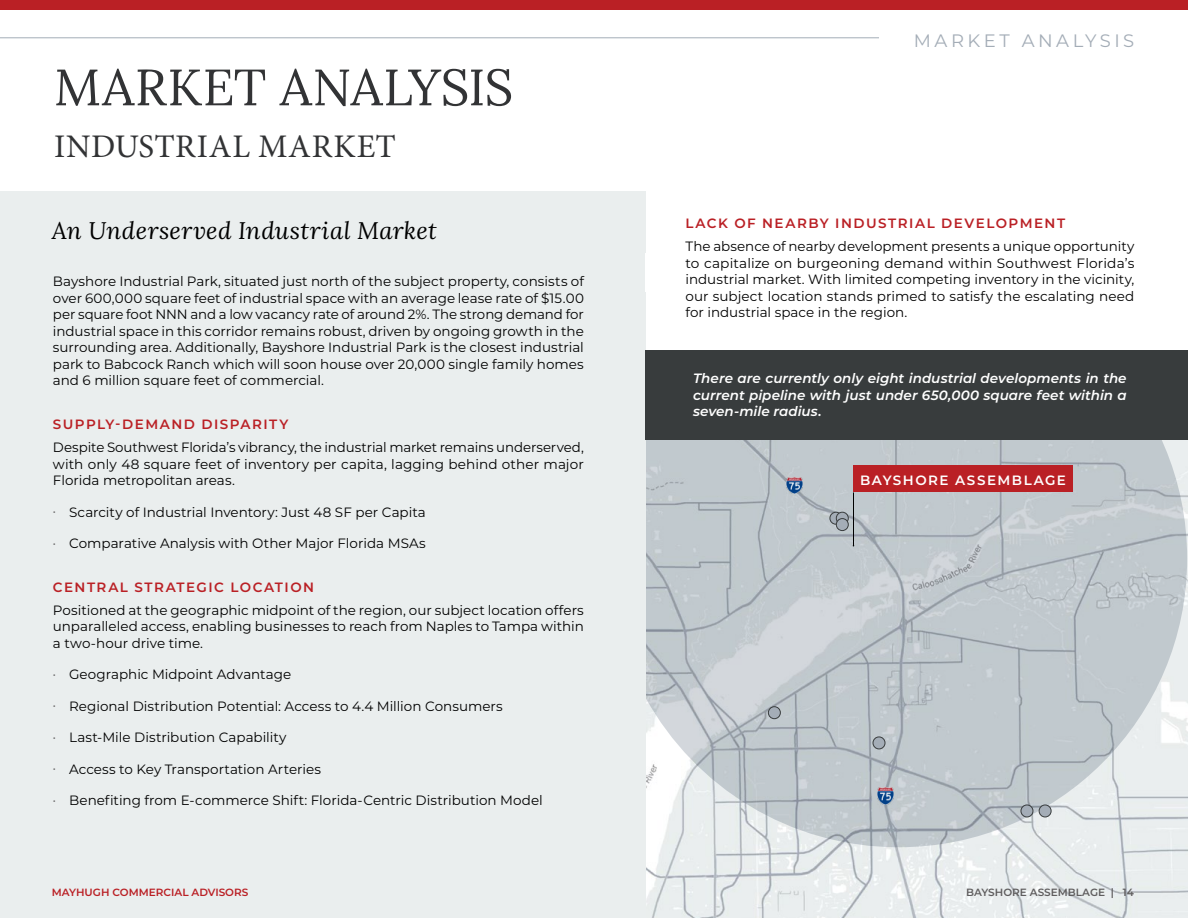
<style>
.page{position:relative;width:1188px;height:918px;background:#fff}
.page>*{position:absolute;margin:0;border:0;box-sizing:border-box;transform-origin:0 0}
.t1{font:51px "Lora";color:#323335}
.t2{font:33px "Minion Pro";letter-spacing:.02em;color:#323335}
.t3{font:italic 24px "Lora";letter-spacing:.015em;color:#000}
.t4{font:18px "Montserrat";letter-spacing:.19em;color:#a4adb7}
.t5{font:13.5px/16.5px "Montserrat";color:#000;text-align:justify}
.t6{font:italic 600 13.5px/16.5px "Montserrat";color:#fff;text-align:justify}
.t7{font:600 13.5px "Montserrat";letter-spacing:.11em;color:#ba2025}
.t8{font:600 13.5px "Montserrat";letter-spacing:.11em;color:#fff}
.t9{font:600 10.5px "Montserrat";color:#ba2025}
.t10{font:600 10.5px "Montserrat";color:#5f5d5e}
.s1{font-size:10.5px;color:#5f5d5e}
</style>
<div class="page">
<div style="left:0;top:191px;width:646px;height:727px;background:#eaeeee"></div>
<img style="left:646px;top:440px;width:542px;height:478px">
<svg style="left:645px;top:270px;width:542px;height:577px;fill:#c1c9ce"></svg>
<div style="left:768px;top:707px;width:12px;height:12px;background:#a4adb7;border-radius:50%"></div>
<div style="left:768px;top:706px;width:13px;height:13px;border:1px solid #383c3d;border-radius:50%"></div>
<div style="left:873px;top:737px;width:12px;height:12px;background:#a4adb7;border-radius:50%"></div>
<div style="left:873px;top:737px;width:12px;height:12px;border:1px solid #383c3d;border-radius:50%"></div>
<div style="left:1021px;top:805px;width:12px;height:12px;background:#a4adb7;border-radius:50%"></div>
<div style="left:1021px;top:805px;width:12px;height:12px;border:1px solid #383c3d;border-radius:50%"></div>
<div style="left:1039px;top:805px;width:12px;height:12px;background:#a4adb7;border-radius:50%"></div>
<div style="left:1039px;top:805px;width:13px;height:12px;border:1px solid #383c3d;border-radius:50%"></div>
<img style="left:786px;top:477px;width:17px;height:17px">
<img style="left:877px;top:788px;width:17px;height:17px">
<svg style="left:830px;top:512px;width:12px;height:12px"></svg>
<div style="left:830px;top:512px;width:12px;height:13px;border:1px solid #383c3d;border-radius:50%"></div>
<div style="left:836px;top:512px;width:12px;height:12px;background:#a4adb7;border-radius:50%"></div>
<div style="left:836px;top:512px;width:13px;height:13px;border:1px solid #383c3d;border-radius:50%"></div>
<div style="left:836px;top:519px;width:12px;height:12px;background:#a4adb7;border-radius:50%"></div>
<div style="left:836px;top:518px;width:13px;height:13px;border:1px solid #383c3d;border-radius:50%"></div>
<div style="left:646px;top:253px;width:542px;height:185px;background:#fff"></div>
<div style="left:592px;top:293px;width:54px;height:625px;background:#eaeeee"></div>
<div style="left:646px;top:350px;width:542px;height:90px;background:#383c3d"></div>
<div style="left:854px;top:465px;width:219px;height:27px;background:#ba2025"></div>
<hr style="left:853px;top:492px;width:1px;height:54px;background:#000">
<div style="left:0;top:0;width:1188px;height:10px;background:#ba2025"></div>
<hr style="left:0;top:37px;width:879px;height:1px;background:#a4adb7">
<h1 class="t1" style="left:54px;top:48px;width:461px">MARKET ANALYSIS</h1>
<h2 class="t2" style="left:54px;top:124px;width:343px">INDUSTRIAL MARKET</h2>
<h3 class="t4" style="left:914px;top:28px;width:222px">MARKET ANALYSIS</h3>
<h3 class="t3" style="left:52px;top:214px;width:387px">An Underserved Industrial Market</h3>
<p class="t7" style="left:686px;top:214px;width:381px">LACK OF NEARBY INDUSTRIAL DEVELOPMENT</p>
<p class="t5" style="left:686px;top:238px;width:450px">The absence of nearby development presents a unique opportunity to capitalize on burgeoning demand within Southwest Florida’s industrial market. With limited competing inventory in the vicinity, our subject location stands primed to satisfy the escalating need for industrial space in the region.</p>
<p class="t5" style="left:53px;top:273px;width:533px">Bayshore Industrial Park, situated just north of the subject property, consists of over 600,000 square feet of industrial space with an average lease rate of $15.00 per square foot NNN and a low vacancy rate of around 2%. The strong demand for industrial space in this corridor remains robust, driven by ongoing growth in the surrounding area. Additionally, Bayshore Industrial Park is the closest industrial park to Babcock Ranch which will soon house over 20,000 single family homes and 6 million square feet of commercial.</p>
<p class="t7" style="left:53px;top:414px;width:237px">SUPPLY-DEMAND DISPARITY</p>
<p class="t5" style="left:53px;top:439px;width:533px">Despite Southwest Florida’s vibrancy, the industrial market remains underserved, with only 48 square feet of inventory per capita, lagging behind other major Florida metropolitan areas.</p>
<p class="t5" style="left:53px;top:503px;width:374px"><span class="s1">•</span> Scarcity of Industrial Inventory: Just 48 SF per Capita</p>
<p class="t5" style="left:53px;top:535px;width:375px"><span class="s1">•</span> Comparative Analysis with Other Major Florida MSAs</p>
<p class="t7" style="left:53px;top:577px;width:263px">CENTRAL STRATEGIC LOCATION</p>
<p class="t5" style="left:53px;top:601px;width:532px">Positioned at the geographic midpoint of the region, our subject location offers unparalleled access, enabling businesses to reach from Naples to Tampa within a two-hour drive time.</p>
<p class="t5" style="left:53px;top:666px;width:240px"><span class="s1">•</span> Geographic Midpoint Advantage</p>
<p class="t5" style="left:53px;top:697px;width:451px"><span class="s1">•</span> Regional Distribution Potential: Access to 4.4 Million Consumers</p>
<p class="t5" style="left:53px;top:729px;width:235px"><span class="s1">•</span> Last-Mile Distribution Capability</p>
<p class="t5" style="left:53px;top:760px;width:270px"><span class="s1">•</span> Access to Key Transportation Arteries</p>
<p class="t5" style="left:53px;top:792px;width:491px"><span class="s1">•</span> Benefiting from E-commerce Shift: Florida-Centric Distribution Model</p>
<p class="t6" style="left:693px;top:370px;width:435px">There are currently only eight industrial developments in the current pipeline with just under 650,000 square feet within a seven-mile radius.</p>
<p class="t8" style="left:860px;top:471px;width:207px">BAYSHORE ASSEMBLAGE</p>
<p class="t9" style="left:52px;top:884px;width:198px">MAYHUGH COMMERCIAL ADVISORS</p>
<p class="t10" style="left:966px;top:884px;width:169px">BAYSHORE ASSEMBLAGE | 14</p>
</div>
